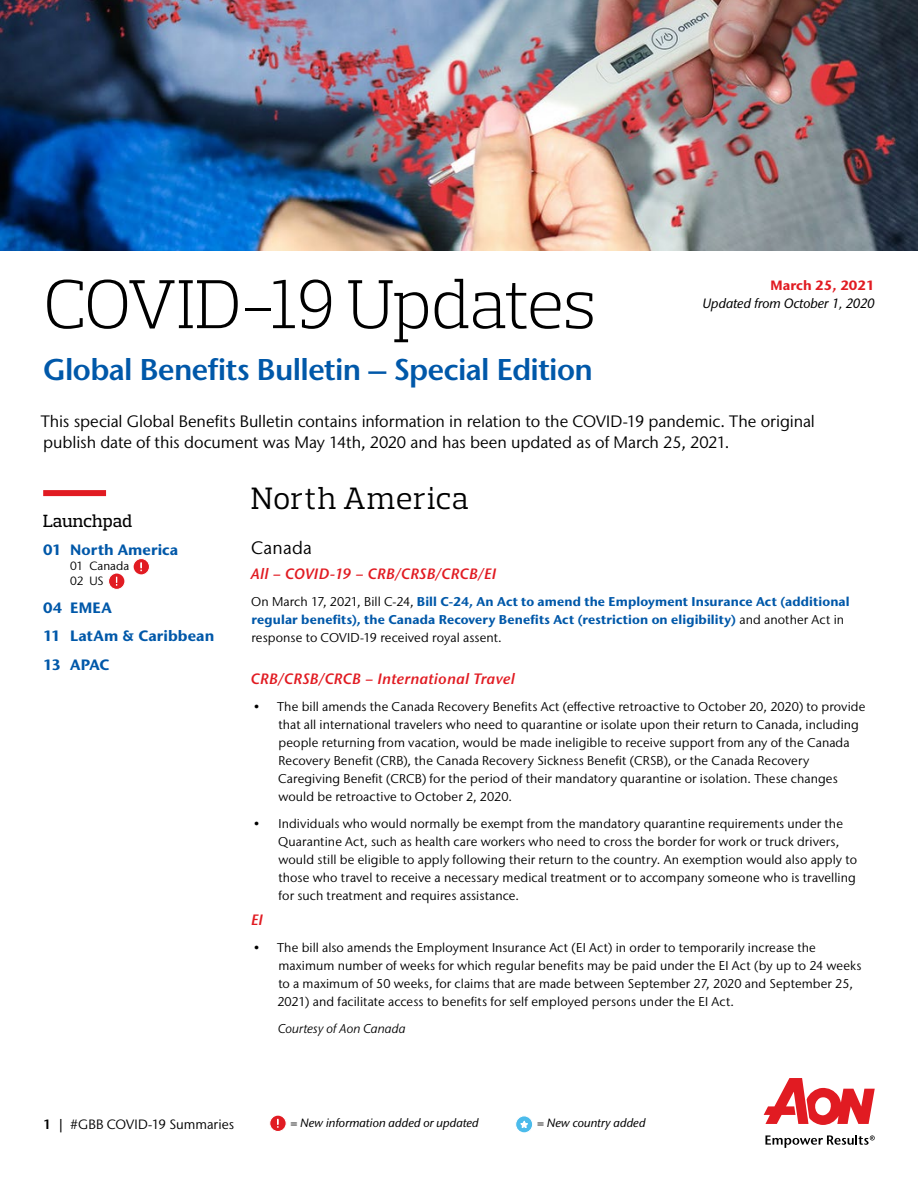
<style>
.page{position:relative;width:918px;height:1188px;background:#fff}
.page>*{position:absolute;margin:0;border:0;box-sizing:border-box;transform-origin:0 0}
.t1{font:300 70.5px "Prelo Slab";letter-spacing:-.025em;color:#000}
.t2{font:31.5px "Prelo Slab";letter-spacing:.025em;color:#000}
.t3{font:600 30px "Stone Sans IIITC Pro";letter-spacing:-.02em;color:#0058a9}
.t4{font:500 18px "Prelo Slab";letter-spacing:-.005em;color:#000}
.t5{font:18px "Stone Sans IIITC Pro";letter-spacing:.015em;color:#000}
.t6{font:16.5px/21px "Stone Sans IIITC Pro";letter-spacing:-.005em;color:#000}
.t7{font:italic 600 15px "Stone Sans IIITC Pro";letter-spacing:.03em;color:#e11b22}
.t8{font:700 15px/28.3px "Stone Sans IIITC Pro";letter-spacing:.005em;color:#0058a9}
.t9{font:italic 500 13.5px "Stone Sans IIITC Pro";color:#000}
.t10{font:13.5px "Stone Sans IIITC Pro";color:#000}
.t11{font:700 13.5px "Stone Sans IIITC Pro";color:#e11b22}
.t12{font:12.75px/18px "Stone Sans IIITC Pro";letter-spacing:.01em;color:#000}
.t13{font:700 12.75px/18px "Stone Sans IIITC Pro";letter-spacing:.01em;color:#0058a9}
.t14{font:italic 12.75px "Stone Sans IIITC Pro";letter-spacing:.005em;color:#000}
.t15{font:italic 500 12px "Stone Sans IIITC Pro";letter-spacing:.005em;color:#000}
.t16{font:12px/14.9px "Stone Sans IIITC Pro";color:#000}
.s1{font-weight:400;color:#000}
.s2{font-weight:600}
</style>
<div class="page">
<svg style="left:764px;top:1078px;width:111px;height:47px"></svg>
<svg style="left:765px;top:1135px;width:110px;height:13px"></svg>
<img style="left:0;top:0;width:918px;height:251px">
<div style="left:43px;top:490px;width:63px;height:6px;background:#e11b22"></div>
<div style="left:270px;top:1115px;width:16px;height:17px;background:#e11b22;border-radius:50%"></div>
<div style="left:269px;top:1115px;width:18px;height:17px;border:1px solid #fff;border-radius:50%"></div>
<svg style="left:277px;top:1118px;width:2px;height:10px"></svg>
<svg style="left:516px;top:1116px;width:17px;height:17px"></svg>
<div style="left:515px;top:1115px;width:18px;height:18px;border:1px solid #fff;border-radius:50%"></div>
<svg style="left:519px;top:1120px;width:11px;height:10px"></svg>
<div style="left:109px;top:573px;width:16px;height:16px;background:#e11b22;border-radius:50%"></div>
<div style="left:108px;top:572px;width:17px;height:18px;border:1px solid #fff;border-radius:50%"></div>
<svg style="left:115px;top:576px;width:3px;height:10px"></svg>
<div style="left:133px;top:559px;width:16px;height:16px;background:#e11b22;border-radius:50%"></div>
<div style="left:133px;top:558px;width:17px;height:17px;border:1px solid #fff;border-radius:50%"></div>
<svg style="left:140px;top:562px;width:2px;height:10px"></svg>
<h1 class="t1" style="left:43px;top:261px;width:555px">COVID-19 Updates</h1>
<h3 class="t3" style="left:43px;top:351px;width:551px">Global Benefits Bulletin – Special Edition</h3>
<p class="t11" style="left:771px;top:276px;width:106px">March 25, 2021</p>
<p class="t9" style="left:703px;top:295px;width:173px">Updated from October 1, 2020</p>
<p class="t6" style="left:41px;top:411px;width:776px">This special Global Benefits Bulletin contains information in relation to the COVID-19 pandemic. The original publish date of this document was May 14th, 2020 and has been updated as of March 25, 2021.</p>
<h3 class="t4" style="left:43px;top:509px;width:91px">Launchpad</h3>
<p class="t8" style="left:43px;top:535px;width:137px">01 North America</p>
<p class="t16" style="left:70px;top:558px;width:61px">01 Canada<br>02 US</p>
<p class="t8" style="left:43px;top:593px;width:173px">04 EMEA<br>11 LatAm &amp; Caribbean<br>13 APAC</p>
<h2 class="t2" style="left:251px;top:479px;width:219px">North America</h2>
<h3 class="t5" style="left:251px;top:536px;width:62px">Canada</h3>
<p class="t7" style="left:251px;top:564px;width:247px">All – COVID-19 – CRB/CRSB/CRCB/EI</p>
<p class="t13" style="left:251px;top:592px;width:600px"><span class="s1">On March 17, 2021, Bill C-24,</span> Bill C-24, An Act to amend the Employment Insurance Act (additional regular benefits), the Canada Recovery Benefits Act (restriction on eligibility) <span class="s1">and another Act in response to COVID-19 received royal assent.</span></p>
<p class="t7" style="left:251px;top:670px;width:265px">CRB/CRSB/CRCB – International Travel</p>
<p class="t12" style="left:278px;top:698px;width:589px;text-indent:-25px">• The bill amends the Canada Recovery Benefits Act (effective retroactive to October 20, 2020) to provide that all international travelers who need to quarantine or isolate upon their return to Canada, including people returning from vacation, would be made ineligible to receive support from any of the Canada Recovery Benefit (CRB), the Canada Recovery Sickness Benefit (CRSB), or the Canada Recovery Caregiving Benefit (CRCB) for the period of their mandatory quarantine or isolation. These changes would be retroactive to October 2, 2020.</p>
<p class="t12" style="left:278px;top:815px;width:580px;text-indent:-25px">• Individuals who would normally be exempt from the mandatory quarantine requirements under the Quarantine Act, such as health care workers who need to cross the border for work or truck drivers, would still be eligible to apply following their return to the country. An exemption would also apply to those who travel to receive a necessary medical treatment or to accompany someone who is travelling for such treatment and requires assistance.</p>
<p class="t7" style="left:251px;top:910px;width:13px">EI</p>
<p class="t12" style="left:277px;top:939px;width:586px;text-indent:-24px">• The bill also amends the Employment Insurance Act (EI Act) in order to temporarily increase the maximum number of weeks for which regular benefits may be paid under the EI Act (by up to 24 weeks to a maximum of 50 weeks, for claims that are made between September 27, 2020 and September 25, 2021) and facilitate access to benefits for self employed persons under the EI Act.</p>
<p class="t14" style="left:278px;top:1021px;width:129px">Courtesy of Aon Canada</p>
<p class="t10" style="left:43px;top:1116px;width:193px"><span class="s2">1 |</span> #GBB COVID-19 Summaries</p>
<p class="t15" style="left:291px;top:1115px;width:190px">= New information added or updated</p>
<p class="t15" style="left:537px;top:1115px;width:110px">= New country added</p>
</div>
